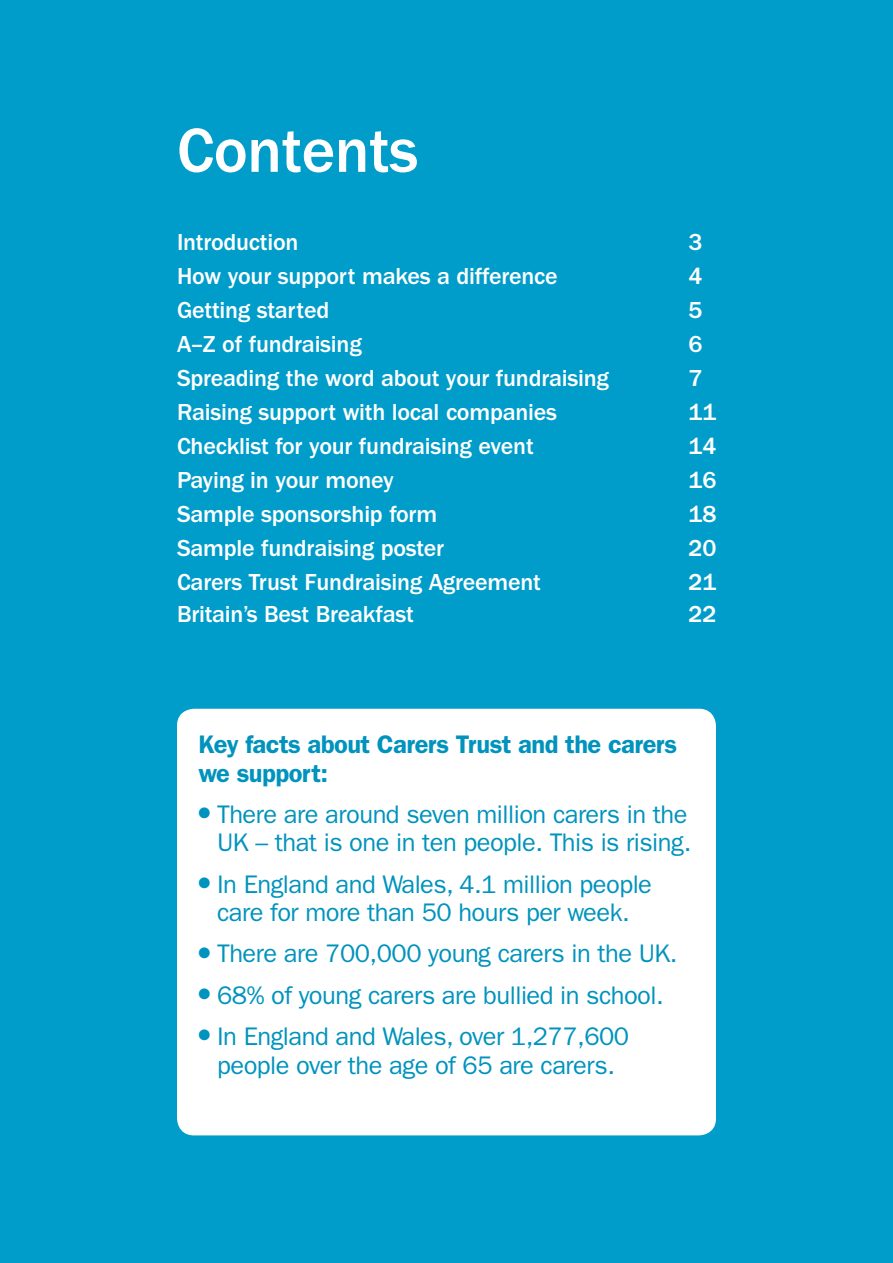
<style>
.page{position:relative;width:893px;height:1263px;background:#009dcb}
.page>*{position:absolute;margin:0;border:0;box-sizing:border-box;transform-origin:0 0}
.t1{font:500 64.5px "ITC Franklin Gothic Std";letter-spacing:-.01em;color:#fff}
.t2{font:25.5px/28.5px "ITC Franklin Gothic Std";letter-spacing:-.02em;color:#0093bd;text-align:center}
.t3{font:600 25.5px/28.5px "ITC Franklin Gothic Std";letter-spacing:-.02em;color:#0093bd}
.t4{font:500 24px "ITC Franklin Gothic Std";letter-spacing:-.01em;color:#fff}
</style>
<div class="page">
<div style="left:177px;top:709px;width:539px;height:426px;background:#fff;border-radius:17px"></div>
<h1 class="t1" style="left:177px;top:114px;width:243px">Contents</h1>
<p class="t4" style="left:177px;top:228px;width:123px">Introduction</p>
<p class="t4" style="left:688px;top:228px;width:16px">3</p>
<p class="t4" style="left:177px;top:262px;width:382px">How your support makes a difference</p>
<p class="t4" style="left:688px;top:262px;width:16px">4</p>
<p class="t4" style="left:177px;top:296px;width:154px">Getting started</p>
<p class="t4" style="left:688px;top:296px;width:16px">5</p>
<p class="t4" style="left:177px;top:330px;width:186px">A–Z of fundraising</p>
<p class="t4" style="left:688px;top:330px;width:16px">6</p>
<p class="t4" style="left:177px;top:364px;width:433px">Spreading the word about your fundraising</p>
<p class="t4" style="left:688px;top:364px;width:16px">7</p>
<p class="t4" style="left:177px;top:398px;width:382px">Raising support with local companies</p>
<p class="t4" style="left:688px;top:398px;width:29px">11</p>
<p class="t4" style="left:177px;top:432px;width:358px">Checklist for your fundraising event</p>
<p class="t4" style="left:688px;top:432px;width:29px">14</p>
<p class="t4" style="left:177px;top:467px;width:218px">Paying in your money</p>
<p class="t4" style="left:688px;top:467px;width:29px">16</p>
<p class="t4" style="left:177px;top:501px;width:262px">Sample sponsorship form</p>
<p class="t4" style="left:688px;top:501px;width:29px">18</p>
<p class="t4" style="left:177px;top:535px;width:269px">Sample fundraising poster</p>
<p class="t4" style="left:688px;top:535px;width:29px">20</p>
<p class="t4" style="left:177px;top:569px;width:365px">Carers Trust Fundraising Agreement</p>
<p class="t4" style="left:688px;top:569px;width:29px">21</p>
<p class="t4" style="left:177px;top:601px;width:238px">Britain’s Best Breakfast</p>
<p class="t4" style="left:688px;top:601px;width:29px">22</p>
<p class="t3" style="left:198px;top:730px;width:480px">Key facts about Carers Trust and the carers we support:</p>
<p class="t2" style="left:198px;top:800px;width:494px;text-align:right">● There are around seven million carers in the<br>UK – that is one in ten people. This is rising.</p>
<p class="t2" style="left:198px;top:870px;width:455px">● In England and Wales, 4.1 million people care for more than 50 hours per week.</p>
<p class="t2" style="left:198px;top:940px;width:481px">● There are 700,000 young carers in the UK.</p>
<p class="t2" style="left:198px;top:981px;width:467px">● 68% of young carers are bullied in school.</p>
<p class="t2" style="left:198px;top:1022px;width:432px">● In England and Wales, over 1,277,600 people over the age of 65 are carers.</p>
</div>
